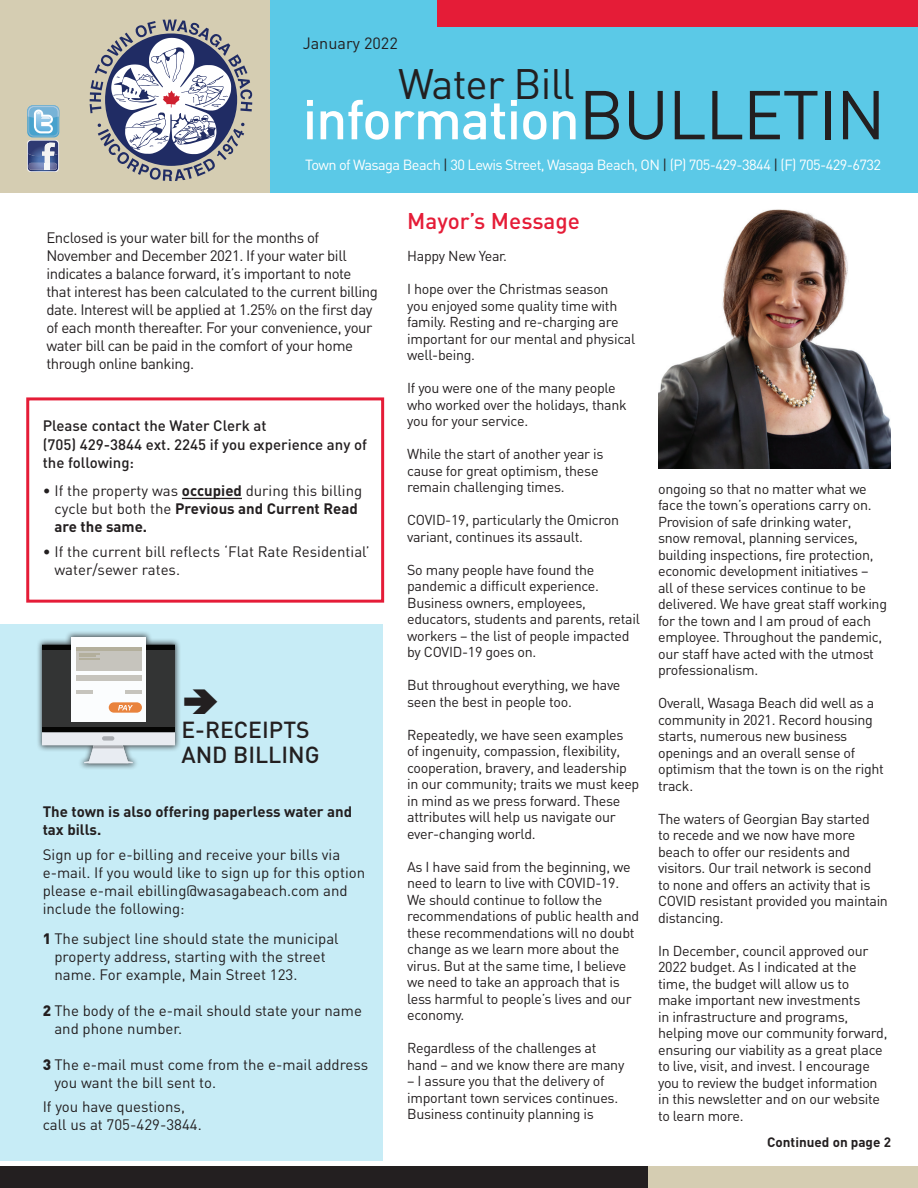
<style>
.page{position:relative;width:918px;height:1188px;background:#fff}
.page>*{position:absolute;margin:0;border:0;box-sizing:border-box;transform-origin:0 0}
.t1{font:500 55.05px "DIN";letter-spacing:-.02em;color:#fff}
.t2{font:42px "DIN";letter-spacing:-.02em;color:#231f20}
.t3{font:500 22.95px/24.5px "DIN";color:#231f20}
.t4{font:500 22.5px "DIN";color:#e51c37}
.t5{font:16.2px "DIN";color:#231f20}
.t6{font:15px/18px "DIN";color:#231f20}
.t7{font:15px/18px "DIN";letter-spacing:-.03em;color:#231f20}
.t8{font:500 15px/18.5px "DIN";color:#231f20}
.t9{font:700 15px/18px "DIN";color:#231f20}
.t10{font:14.55px "DIN";letter-spacing:-.04em;color:#fff}
.t11{font:14.25px/16.5px "DIN";letter-spacing:-.02em;color:#231f20}
.t12{font:700 13.5px "DIN";color:#231f20}
.s1{font-weight:400;font-size:67.95px;color:#231f20}
.s2{color:#231f20}
.s3{font-weight:700}
.s4{font-weight:900}
</style>
<div class="page">
<div style="left:26px;top:397px;width:358px;height:206px;border:3px solid #e51c37"></div>
<div style="left:0;top:624px;width:383px;height:537px;background:#c7ecf6"></div>
<div style="left:270px;top:0;width:648px;height:192px;background:#5bc9e7"></div>
<div style="left:0;top:0;width:270px;height:192px;background:#d5cdb2"></div>
<div style="left:437px;top:0;width:481px;height:27px;background:#e51c37"></div>
<div style="left:648px;top:1166px;width:270px;height:22px;background:#d5cdb2"></div>
<div style="left:0;top:1166px;width:648px;height:22px;background:#231f20"></div>
<svg style="left:90px;top:19px;width:162px;height:162px"></svg>
<svg style="left:27px;top:140px;width:32px;height:32px"></svg>
<svg style="left:27px;top:105px;width:32px;height:66px;background:#83a2c2"></svg>
<img style="left:659px;top:209px;width:232px;height:260px">
<hr style="left:182px;top:498px;width:60px;height:1px;background:#231f20">
<div style="left:36px;top:631px;width:145px;height:139px;background:#231f20;opacity:.75"></div>
<div style="left:71px;top:637px;width:75px;height:85px;background:#fbfdfe"></div>
<svg style="left:43px;top:645px;width:132px;height:118px"></svg>
<p class="t5" style="left:303px;top:33px;width:97px">January 2022</p>
<h1 class="t1" style="left:303px;top:84px;width:585px">information<span class="s1">BULLETIN</span></h1>
<p class="t10" style="left:305px;top:156px;width:577px">Town of Wasaga Beach <span class="s2">|</span> 30 Lewis Street, Wasaga Beach, ON <span class="s2">|</span> (P) 705-429-3844 <span class="s2">|</span> (F) 705-429-6732</p>
<h2 class="t2" style="left:398px;top:57px;width:178px">Water Bill</h2>
<p class="t7" style="left:46px;top:229px;width:333px">Enclosed is your water bill for the months of November and December 2021. If your water bill indicates a balance forward, it’s important to note that interest has been calculated to the current billing date. Interest will be applied at 1.25% on the first day of each month thereafter. For your convenience, your water bill can be paid in the comfort of your home through online banking.</p>
<p class="t8" style="left:43px;top:416px;width:326px">Please contact the Water Clerk at<br>(705) 429-3844 ext. 2245 if you experience any of the following:</p>
<p class="t6" style="left:54px;top:482px;width:309px;text-indent:-12px">• If the property was <span class="s3">occupied</span> during this billing cycle but both the <span class="s3">Previous and Current Read are the same.</span></p>
<p class="t6" style="left:54px;top:542px;width:317px;text-indent:-12px">• If the current bill reflects ‘Flat Rate Residential’ water/sewer rates.</p>
<h3 class="t3" style="left:181px;top:717px;width:140px">E-RECEIPTS<br>AND BILLING</h3>
<p class="t9" style="left:43px;top:802px;width:311px">The town is also offering paperless water and tax bills.</p>
<p class="t6" style="left:43px;top:845px;width:324px">Sign up for e-billing and receive your bills via e-mail. If you would like to sign up for this option please e-mail ebilling@wasagabeach.com and include the following:</p>
<p class="t6" style="left:54px;top:929px;width:286px;text-indent:-12px"><span class="s4">1</span> The subject line should state the municipal property address, starting with the street name. For example, Main Street 123.</p>
<p class="t6" style="left:54px;top:1001px;width:309px;text-indent:-12px"><span class="s4">2</span> The body of the e-mail should state your name and phone number.</p>
<p class="t6" style="left:54px;top:1055px;width:315px;text-indent:-12px"><span class="s4">3</span> The e-mail must come from the e-mail address you want the bill sent to.</p>
<p class="t6" style="left:43px;top:1098px;width:161px">If you have questions, call us at 705-429-3844.</p>
<h3 class="t4" style="left:407px;top:207px;width:174px">Mayor’s Message</h3>
<p class="t11" style="left:407px;top:247px;width:102px">Happy New Year.</p>
<p class="t11" style="left:407px;top:280px;width:230px">I hope over the Christmas season<br>you enjoyed some quality time with family. Resting and re-charging are important for our mental and physical well-being.</p>
<p class="t11" style="left:407px;top:379px;width:221px">If you were one of the many people who worked over the holidays, thank you for your service.</p>
<p class="t11" style="left:407px;top:445px;width:198px">While the start of another year is cause for great optimism, these remain challenging times.</p>
<p class="t11" style="left:407px;top:511px;width:213px">COVID-19, particularly the Omicron variant, continues its assault.</p>
<p class="t11" style="left:407px;top:561px;width:234px">So many people have found the pandemic a difficult experience.<br>Business owners, employees, educators, students and parents, retail workers – the list of people impacted by COVID-19 goes on.</p>
<p class="t11" style="left:407px;top:676px;width:215px">But throughout everything, we have seen the best in people too.</p>
<p class="t11" style="left:407px;top:726px;width:234px">Repeatedly, we have seen examples<br>of ingenuity, compassion, flexibility, cooperation, bravery, and leadership in our community; traits we must keep in mind as we press forward. These attributes will help us navigate our ever-changing world.</p>
<p class="t11" style="left:407px;top:858px;width:234px">As I have said from the beginning, we need to learn to live with COVID-19.<br>We should continue to follow the recommendations of public health and these recommendations will no doubt change as we learn more about the virus. But at the same time, I believe we need to take an approach that is less harmful to people’s lives and our economy.</p>
<p class="t11" style="left:407px;top:1039px;width:219px">Regardless of the challenges at hand – and we know there are many</p>
<p class="t11" style="left:407px;top:1072px;width:213px">– I assure you that the delivery of important town services continues.<br>Business continuity planning is</p>
<p class="t11" style="left:658px;top:480px;width:231px">ongoing so that no matter what we face the town’s operations carry on.<br>Provision of safe drinking water, snow removal, planning services, building inspections, fire protection, economic development initiatives – all of these services continue to be delivered. We have great staff working for the town and I am proud of each employee. Throughout the pandemic, our staff have acted with the utmost professionalism.</p>
<p class="t11" style="left:658px;top:695px;width:227px">Overall, Wasaga Beach did well as a community in 2021. Record housing starts, numerous new business openings and an overall sense of optimism that the town is on the right track.</p>
<p class="t11" style="left:658px;top:810px;width:231px">The waters of Georgian Bay started<br>to recede and we now have more beach to offer our residents and visitors. Our trail network is second<br>to none and offers an activity that is<br>COVID resistant provided you maintain distancing.</p>
<p class="t11" style="left:658px;top:942px;width:231px">In December, council approved our 2022 budget. As I indicated at the time, the budget will allow us to<br>make important new investments<br>in infrastructure and programs, helping move our community forward, ensuring our viability as a great place to live, visit, and invest. I encourage you to review the budget information in this newsletter and on our website to learn more.</p>
<p class="t12" style="left:767px;top:1134px;width:125px">Continued on page 2</p>
</div>
